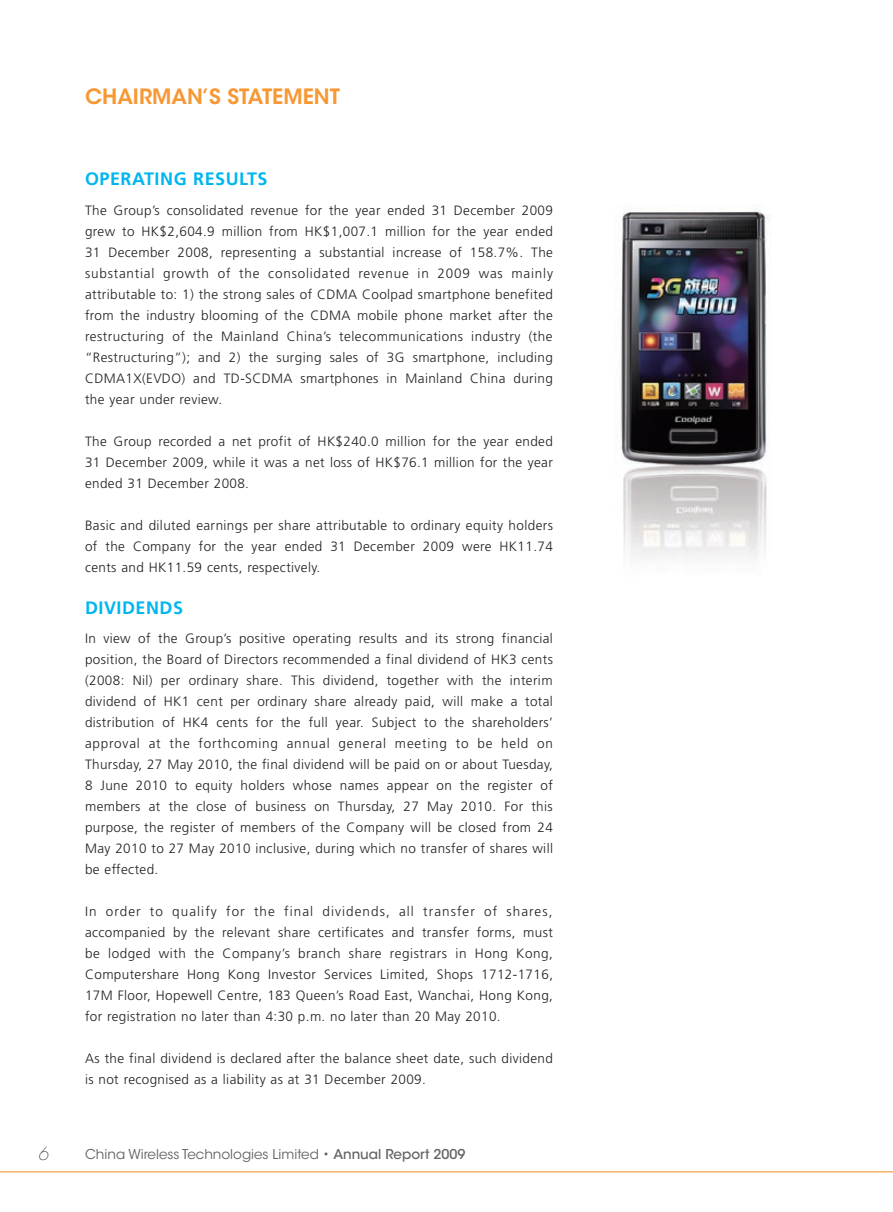
<style>
.page{position:relative;width:893px;height:1212px;background:#fff}
.page>*{position:absolute;margin:0;border:0;box-sizing:border-box;transform-origin:0 0}
.t1{font:600 21px "ITC Avant Garde Std";color:#f79835}
.t2{font:700 18px "Frutiger LT Std";letter-spacing:.03em;color:#00b6f0}
.t3{font:italic 200 18px "ITC Avant Garde Std";color:#231f20}
.t4{font:300 13.5px/21px "Frutiger LT Std";letter-spacing:.03em;color:#231f20;text-align:justify}
.t5{font:13.5px "ITC Avant Garde Std";color:#636366}
.s1{font-weight:500}
</style>
<div class="page">
<hr style="left:0;top:1171px;width:893px;height:1px;background:#f79835">
<img style="left:621px;top:210px;width:149px;height:349px">
<h1 class="t1" style="left:85px;top:83px;width:31px">CHAIR</h1>
<h1 class="t1" style="left:152px;top:83px;width:88px">MAN’S STATE</h1>
<h1 class="t1" style="left:283px;top:83px;width:58px">MENT</h1>
<h2 class="t2" style="left:85px;top:168px;width:59px">OPERATING</h2>
<h2 class="t2" style="left:193px;top:168px;width:23px">RESULTS</h2>
<p class="t4" style="left:85px;top:200px;width:469px">The Group’s consolidated revenue for the year ended 31 December 2009 grew to HK$2,604.9 million from HK$1,007.1 million for the year ended 31 December 2008, representing a substantial increase of 158.7%. The substantial growth of the consolidated revenue in 2009 was mainly attributable to: 1) the strong sales of CDMA Coolpad smartphone benefited from the industry blooming of the CDMA mobile phone market after the restructuring of the Mainland China’s telecommunications industry (the “Restructuring”); and 2) the surging sales of 3G smartphone, including CDMA1X(EVDO) and TD-SCDMA smartphones in Mainland China during the year under review.</p>
<p class="t4" style="left:85px;top:431px;width:469px">The Group recorded a net profit of HK$240.0 million for the year ended 31 December 2009, while it was a net loss of HK$76.1 million for the year ended 31 December 2008.</p>
<p class="t4" style="left:85px;top:515px;width:469px">Basic and diluted earnings per share attributable to ordinary equity holders of the Company for the year ended 31 December 2009 were HK11.74 cents and HK11.59 cents, respectively.</p>
<h2 class="t2" style="left:85px;top:597px;width:12px">DIVIDENDS</h2>
<p class="t4" style="left:85px;top:628px;width:469px">In view of the Group’s positive operating results and its strong financial position, the Board of Directors recommended a final dividend of HK3 cents (2008: Nil) per ordinary share. This dividend, together with the interim dividend of HK1 cent per ordinary share already paid, will make a total distribution of HK4 cents for the full year. Subject to the shareholders’ approval at the forthcoming annual general meeting to be held on Thursday, 27 May 2010, the final dividend will be paid on or about Tuesday, 8 June 2010 to equity holders whose names appear on the register of members at the close of business on Thursday, 27 May 2010. For this purpose, the register of members of the Company will be closed from 24<br>May 2010 to 27 May 2010 inclusive, during which no transfer of shares will be effected.</p>
<p class="t4" style="left:85px;top:901px;width:470px">In order to qualify for the final dividends, all transfer of shares, accompanied by the relevant share certificates and transfer forms, must be lodged with the Company’s branch share registrars in Hong Kong, Computershare Hong Kong Investor Services Limited, Shops 1712-1716, 17M Floor, Hopewell Centre, 183 Queen’s Road East, Wanchai, Hong Kong, for registration no later than 4:30 p.m. no later than 20 May 2010.</p>
<p class="t4" style="left:85px;top:1048px;width:469px">As the final dividend is declared after the balance sheet date, such dividend is not recognised as a liability as at 31 December 2009.</p>
<h2 class="t3" style="left:38px;top:1143px;width:11px">6</h2>
<p class="t5" style="left:85px;top:1145px;width:382px">China Wireless Technologies Limited • <span class="s1">Annual Report 2009</span></p>
</div>
